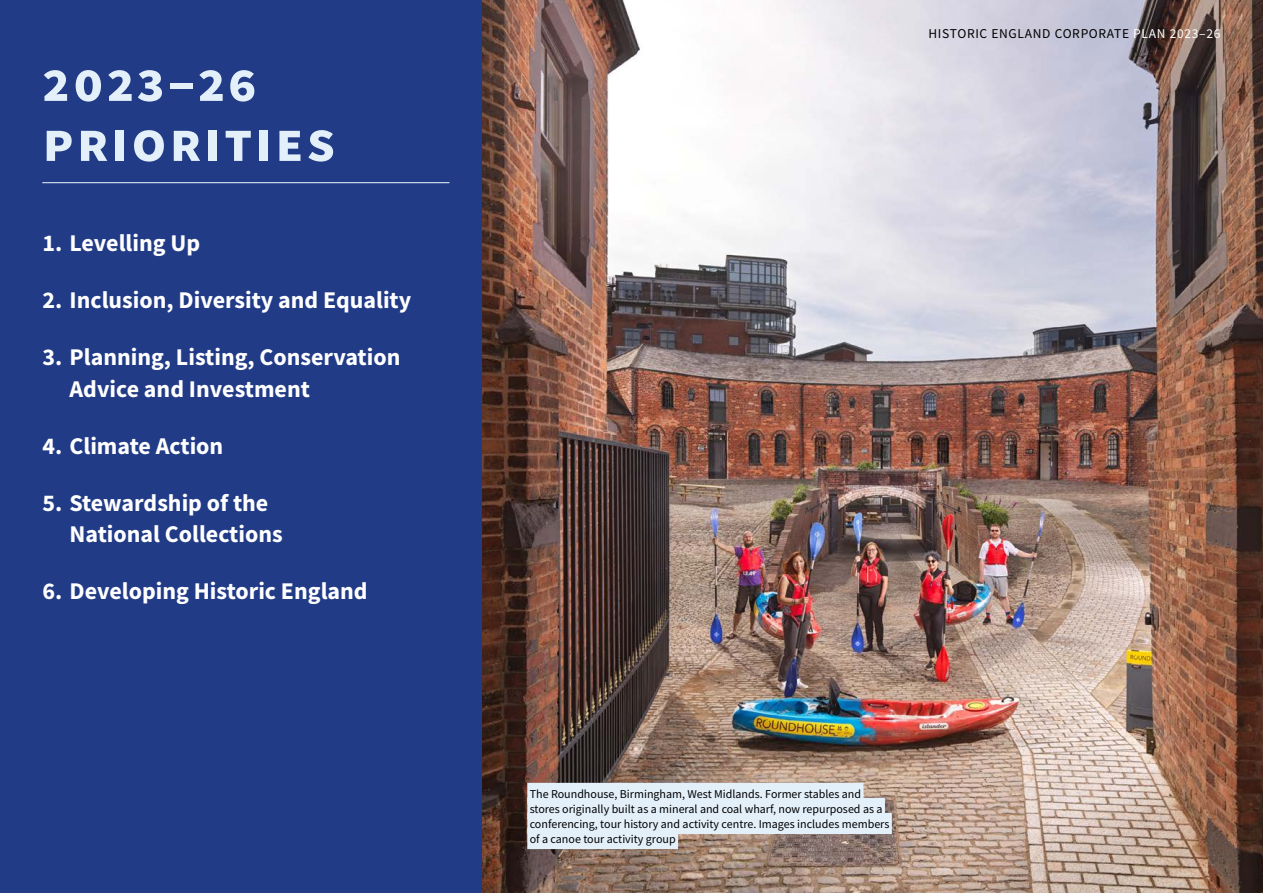
<style>
.page{position:relative;width:1263px;height:893px;background:#fff}
.page>*{position:absolute;margin:0;border:0;box-sizing:border-box;transform-origin:0 0}
.t1{font:700 57px/60px "Source Sans Pro";letter-spacing:.05em;color:#e3eff9}
.t2{font:700 24px "Source Sans Pro";color:#fff}
.t3{font:13.5px "Source Sans Pro";letter-spacing:.05em;color:#000}
.t4{font:12px "Source Sans Pro";color:#000}
.s1{color:#fff}
</style>
<div class="page">
<div style="left:0;top:0;width:491px;height:893px;background:#213b87"></div>
<hr style="left:42px;top:182px;width:407px;height:1px;background:#e3eff9">
<img style="left:483px;top:0;width:780px;height:893px">
<div style="left:527px;top:783px;width:336px;height:21px;background:#e3eff9"></div>
<div style="left:527px;top:798px;width:358px;height:21px;background:#e3eff9"></div>
<div style="left:527px;top:813px;width:365px;height:21px;background:#e3eff9"></div>
<div style="left:527px;top:828px;width:151px;height:21px;background:#e3eff9"></div>
<h2 class="t1" style="left:42px;top:51px;width:294px">2023–26 priorities</h2>
<p class="t2" style="left:43px;top:227px;width:159px">1. Levelling Up</p>
<p class="t2" style="left:43px;top:284px;width:370px">2. Inclusion, Diversity and Equality</p>
<p class="t2" style="left:43px;top:341px;width:359px">3. Planning, Listing, Conservation</p>
<p class="t2" style="left:70px;top:373px;width:242px">Advice and Investment</p>
<p class="t2" style="left:43px;top:430px;width:182px">4. Climate Action</p>
<p class="t2" style="left:43px;top:487px;width:227px">5. Stewardship of the</p>
<p class="t2" style="left:70px;top:518px;width:215px">National Collections</p>
<p class="t2" style="left:43px;top:575px;width:327px">6. Developing Historic England</p>
<p class="t3" style="left:928px;top:25px;width:293px">HISTORIC ENGLAND CORPORATE <span class="s1">PLAN 2023–26</span></p>
<p class="t4" style="left:530px;top:786px;width:333px">The Roundhouse, Birmingham, West Midlands. Former stables and</p>
<p class="t4" style="left:530px;top:801px;width:354px">stores originally built as a mineral and coal wharf, now repurposed as a</p>
<p class="t4" style="left:530px;top:816px;width:361px">conferencing, tour history and activity centre. Images includes members</p>
<p class="t4" style="left:530px;top:831px;width:147px">of a canoe tour activity group</p>
</div>
